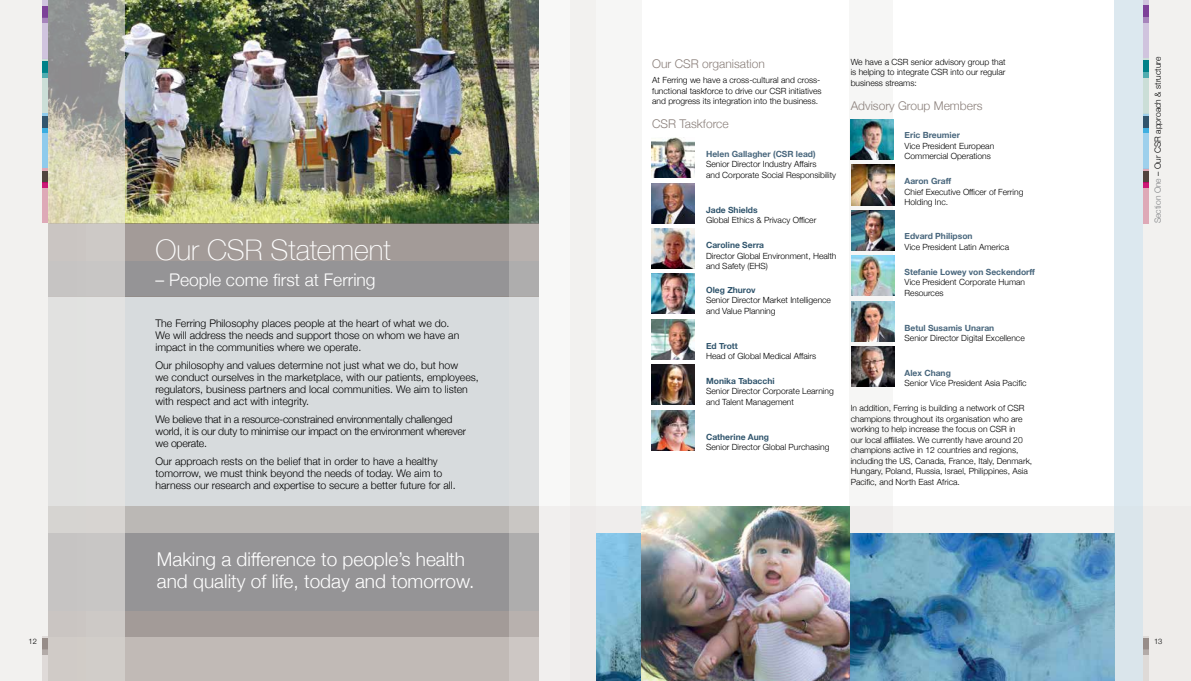
<style>
.page{position:relative;width:1191px;height:681px;background:#fff}
.page>*{position:absolute;margin:0;border:0;box-sizing:border-box;transform-origin:0 0}
.t1{font:100 28.4px "Helvetica Neue";color:#fff}
.t2{font:300 19px/22px "Helvetica Neue";color:#fff}
.t3{font:300 17.4px "Helvetica Neue";color:#fff}
.t4{font:300 12px "Helvetica Neue";color:#8b807b}
.t5{font:300 10.5px/12px "Helvetica Neue";color:#000}
.t6{font:300 10.5px/12px "Helvetica Neue";letter-spacing:-.02em;color:#000}
.t7{font:300 8.5px/10.5px "Helvetica Neue";color:#000}
.t8{font:700 8.5px "Helvetica Neue";color:#49677d}
.t9{font:700 8.5px "Helvetica Neue";color:#31556d}
.t10{font:300 7.5px "Helvetica Neue";color:#000}
.s1{color:#808285}
</style>
<div class="page">
<div style="left:539px;top:506px;width:652px;height:174px;background:#f4f3f2"></div>
<div style="left:1142px;top:0;width:49px;height:680px;background:#f2f1ef"></div>
<div style="left:1142px;top:635px;width:6px;height:45px;background:#dcd7d4"></div>
<div style="left:1142px;top:638px;width:6px;height:11px;background:#978d89"></div>
<svg style="left:1142px;top:649px;width:6px;height:5px"></svg>
<div style="left:0;top:0;width:86px;height:680px;background:#f2f1ef"></div>
<div style="left:1114px;top:0;width:28px;height:680px;background:#dce8ef"></div>
<div style="left:849px;top:0;width:43px;height:680px;background:#f6f6f5"></div>
<div style="left:43px;top:635px;width:5px;height:45px;background:#dcd7d4"></div>
<div style="left:43px;top:638px;width:5px;height:11px;background:#978d89"></div>
<svg style="left:43px;top:649px;width:5px;height:5px"></svg>
<svg style="left:125px;top:533px;width:383px;height:103px;background:#989596"></svg>
<img style="left:125px;top:0;width:383px;height:223px">
<svg style="left:125px;top:296px;width:383px;height:237px;background:#d3d6d8"></svg>
<div style="left:48px;top:223px;width:491px;height:73px;background:linear-gradient(to bottom,#a79d99,#919295)"></div>
<div style="left:1142px;top:168px;width:6px;height:55px;background:#dea9b7"></div>
<div style="left:1142px;top:171px;width:6px;height:11px;background:#51443f"></div>
<svg style="left:1142px;top:182px;width:6px;height:6px"></svg>
<div style="left:1142px;top:113px;width:6px;height:55px;background:#9ed0ec"></div>
<svg style="left:1142px;top:127px;width:6px;height:6px"></svg>
<div style="left:1142px;top:116px;width:6px;height:11px;background:#31556d"></div>
<div style="left:1142px;top:58px;width:6px;height:55px;background:#cbded7"></div>
<div style="left:1142px;top:61px;width:6px;height:11px;background:#008188"></div>
<svg style="left:1142px;top:72px;width:6px;height:6px"></svg>
<div style="left:1142px;top:0;width:6px;height:58px;background:#d0c4de"></div>
<div style="left:1142px;top:6px;width:6px;height:11px;background:#7d4199"></div>
<svg style="left:1142px;top:17px;width:6px;height:6px"></svg>
<div style="left:43px;top:168px;width:5px;height:55px;background:#dea9b7"></div>
<div style="left:43px;top:171px;width:5px;height:11px;background:#51443f"></div>
<svg style="left:43px;top:182px;width:5px;height:6px"></svg>
<div style="left:43px;top:113px;width:5px;height:55px;background:#8fcbec"></div>
<svg style="left:43px;top:127px;width:5px;height:6px"></svg>
<div style="left:43px;top:116px;width:5px;height:11px;background:#31556d"></div>
<div style="left:43px;top:58px;width:5px;height:55px;background:#cbded7"></div>
<div style="left:43px;top:61px;width:5px;height:11px;background:#008188"></div>
<svg style="left:43px;top:72px;width:5px;height:6px"></svg>
<div style="left:43px;top:0;width:5px;height:58px;background:#d0c4de"></div>
<div style="left:43px;top:6px;width:5px;height:11px;background:#7d4199"></div>
<svg style="left:43px;top:17px;width:5px;height:6px"></svg>
<img style="left:651px;top:138px;width:43px;height:40px">
<img style="left:651px;top:183px;width:43px;height:40px">
<img style="left:651px;top:228px;width:43px;height:40px">
<img style="left:651px;top:274px;width:43px;height:40px">
<img style="left:651px;top:319px;width:43px;height:40px">
<img style="left:651px;top:364px;width:43px;height:40px">
<img style="left:651px;top:410px;width:43px;height:40px">
<img style="left:850px;top:119px;width:43px;height:40px">
<img style="left:851px;top:165px;width:43px;height:40px">
<img style="left:851px;top:210px;width:43px;height:40px">
<img style="left:851px;top:256px;width:43px;height:40px">
<img style="left:851px;top:301px;width:43px;height:40px">
<img style="left:851px;top:346px;width:43px;height:40px">
<svg style="left:48px;top:0;width:77px;height:636px;background:#cac9c3"></svg>
<div style="left:48px;top:636px;width:491px;height:44px;background:linear-gradient(to right,#cac5c0,#bcb4b1)"></div>
<svg style="left:508px;top:0;width:31px;height:680px;background:#adaea9"></svg>
<div style="left:570px;top:0;width:72px;height:680px;background:#f2f1ef"></div>
<img style="left:596px;top:533px;width:519px;height:147px">
<img style="left:642px;top:506px;width:207px;height:174px">
<p class="t10" style="left:29px;top:635px;width:10px">12</p>
<h1 class="t1" style="left:155px;top:228px;width:237px">Our CSR Statement</h1>
<h3 class="t3" style="left:155px;top:266px;width:222px">– People come first at Ferring</h3>
<p class="t5" style="left:155px;top:317px;width:305px">The Ferring Philosophy places people at the heart of what we do.<br>We will address the needs and support those on whom we have an impact in the communities where we operate.</p>
<p class="t5" style="left:155px;top:358px;width:325px">Our philosophy and values determine not just what we do, but how<br>we conduct ourselves in the marketplace, with our patients, employees, regulators, business partners and local communities. We aim to listen with respect and act with integrity.</p>
<p class="t6" style="left:155px;top:412px;width:312px">We believe that in a resource-constrained environmentally challenged world, it is our duty to minimise our impact on the environment wherever we operate.</p>
<p class="t5" style="left:155px;top:454px;width:302px">Our approach rests on the belief that in order to have a healthy tomorrow, we must think beyond the needs of today. We aim to harness our research and expertise to secure a better future for all.</p>
<h2 class="t2" style="left:157px;top:547px;width:319px">Making a difference to people’s health and quality of life, today and tomorrow.</h2>
<h3 class="t4" style="left:652px;top:54px;width:114px">Our CSR organisation</h3>
<p class="t7" style="left:652px;top:74px;width:171px">At Ferring we have a cross-cultural and cross&shy;functional taskforce to drive our CSR initiatives and progress its integration into the business.</p>
<h3 class="t4" style="left:652px;top:114px;width:78px">CSR Taskforce</h3>
<p class="t8" style="left:706px;top:147px;width:111px">Helen Gallagher (CSR lead)</p>
<p class="t7" style="left:706px;top:158px;width:132px">Senior Director Industry Affairs<br>and Corporate Social Responsibility</p>
<p class="t9" style="left:706px;top:203px;width:53px">Jade Shields</p>
<p class="t7" style="left:706px;top:214px;width:112px">Global Ethics &amp; Privacy Officer</p>
<p class="t9" style="left:706px;top:238px;width:60px">Caroline Serra</p>
<p class="t7" style="left:706px;top:250px;width:132px">Director Global Environment, Health and Safety (EHS)</p>
<p class="t9" style="left:706px;top:283px;width:51px">Oleg Zhurov</p>
<p class="t7" style="left:706px;top:294px;width:126px">Senior Director Market Intelligence and Value Planning</p>
<p class="t9" style="left:706px;top:339px;width:33px">Ed Trott</p>
<p class="t7" style="left:706px;top:350px;width:112px">Head of Global Medical Affairs</p>
<p class="t9" style="left:706px;top:373px;width:70px">Monika Tabacchi</p>
<p class="t7" style="left:706px;top:385px;width:129px">Senior Director Corporate Learning and Talent Management</p>
<p class="t9" style="left:706px;top:429px;width:64px">Catherine Aung</p>
<p class="t7" style="left:706px;top:441px;width:125px">Senior Director Global Purchasing</p>
<p class="t7" style="left:850px;top:56px;width:156px;text-align:justify">We have a CSR senior advisory group that is helping to integrate CSR into our regular business streams:</p>
<h3 class="t4" style="left:850px;top:95px;width:133px">Advisory Group Members</h3>
<p class="t8" style="left:904px;top:129px;width:57px">Eric Breumier</p>
<p class="t7" style="left:904px;top:140px;width:91px">Vice President European<br>Commercial Operations</p>
<p class="t8" style="left:904px;top:174px;width:48px">Aaron Graff</p>
<p class="t7" style="left:904px;top:186px;width:120px">Chief Executive Officer of Ferring<br>Holding Inc.</p>
<p class="t8" style="left:904px;top:229px;width:69px">Edvard Philipson</p>
<p class="t7" style="left:904px;top:241px;width:106px">Vice President Latin America</p>
<p class="t8" style="left:904px;top:265px;width:132px">Stefanie Lowey von Seckendorff</p>
<p class="t7" style="left:904px;top:276px;width:122px">Vice President Corporate Human<br>Resources</p>
<p class="t8" style="left:904px;top:321px;width:91px">Betul Susamis Unaran</p>
<p class="t7" style="left:904px;top:332px;width:122px">Senior Director Digital Excellence</p>
<p class="t8" style="left:904px;top:366px;width:48px">Alex Chang</p>
<p class="t7" style="left:904px;top:377px;width:123px">Senior Vice President Asia Pacific</p>
<p class="t7" style="left:850px;top:402px;width:183px">In addition, Ferring is building a network of CSR champions throughout its organisation who are working to help increase the focus on CSR in<br>our local affiliates. We currently have around 20 champions active in 12 countries and regions, including the US, Canada, France, Italy, Denmark, Hungary, Poland, Russia, Israel, Philippines, Asia Pacific, and North East Africa.</p>
<p class="t7" style="left:1152px;top:223px;width:168px;rotate:-90deg"><span class="s1">Section One</span> – Our CSR approach &amp; structure</p>
<p class="t10" style="left:1154px;top:635px;width:10px">13</p>
</div>
